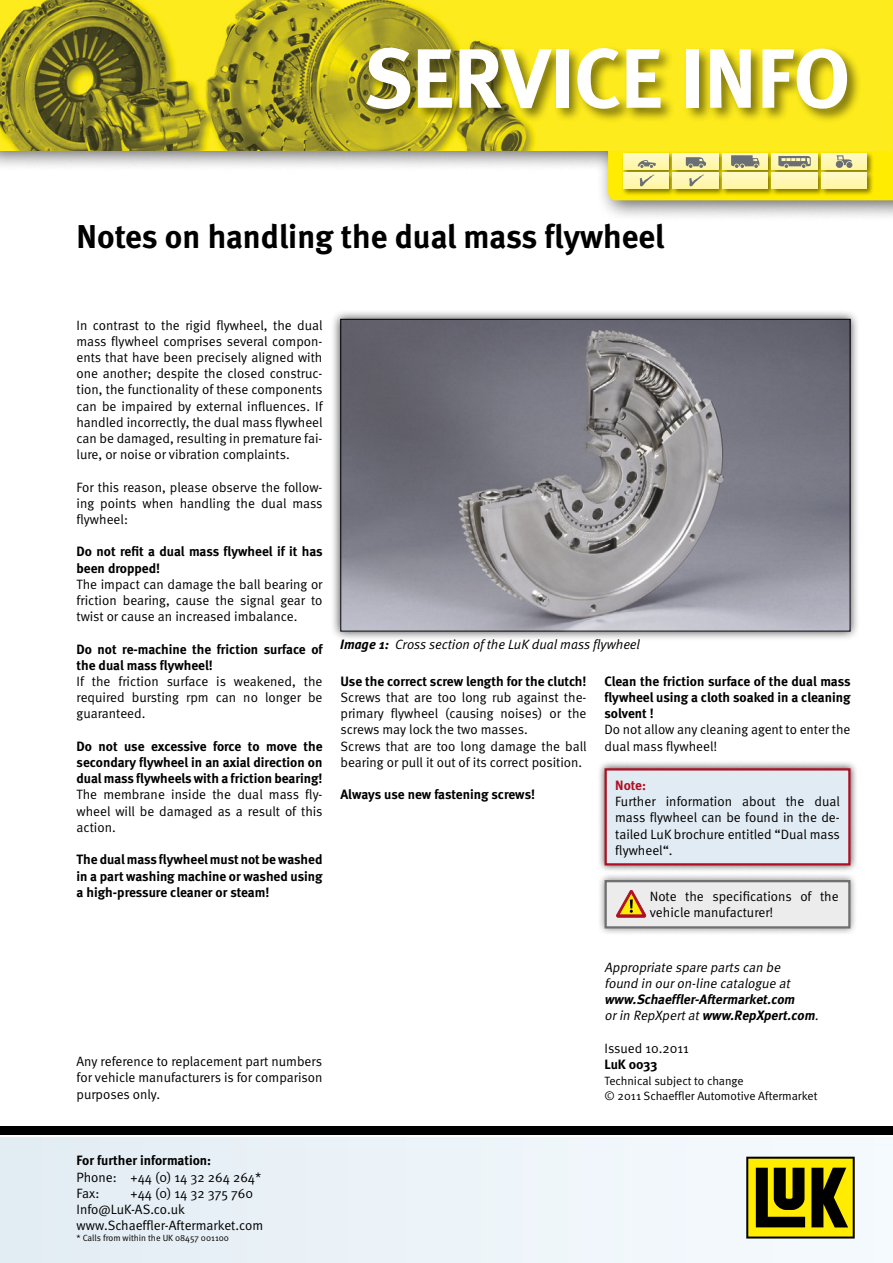
<style>
.page{position:relative;width:893px;height:1263px;background:#fff}
.page>*{position:absolute;margin:0;border:0;box-sizing:border-box;transform-origin:0 0}
.t1{font:700 84px "Meta";color:#fff}
.t2{font:700 33px "Meta";color:#000}
.t3{font:13.5px/16.2px "Meta Normal";color:#000;text-align:justify}
.t4{font:700 13.5px/16.2px "Meta";color:#000;text-align:justify}
.t5{font:italic 700 13.5px/16.2px "Meta";color:#000}
.t6{font:italic 13.5px/16.2px "Meta Normal";color:#000}
.t7{font:italic 13.5px "Meta Normal";color:#000}
.t8{font:700 13.5px "Meta";color:#af1023}
.t9{font:12px/14.4px "Meta Normal";color:#000}
.t10{font:9px "Meta Normal";color:#000}
.s1{font-family:"Meta";font-weight:700}
.s2{font-family:"Meta Normal";font-weight:400}
</style>
<div class="page">
<div style="left:597px;top:760px;width:261px;height:113px;background:#000;opacity:.7"></div>
<div style="left:606px;top:769px;width:243px;height:95px;background:#e1ebf3"></div>
<div style="left:604px;top:768px;width:246px;height:97px;border:2px solid #af1023"></div>
<div style="left:331px;top:309px;width:529px;height:332px;background:#000;opacity:.75"></div>
<img style="left:342px;top:321px;width:506px;height:308px">
<div style="left:340px;top:319px;width:510px;height:312px;border:1px solid #000"></div>
<div style="left:0;top:0;width:893px;height:222px;background:#000;opacity:.6"></div>
<img style="left:0;top:0;width:893px;height:150px">
<div style="left:0;top:1137px;width:893px;height:126px;background:#ecf3f9"></div>
<div style="left:0;top:1126px;width:893px;height:9px;background:#000"></div>
<svg style="left:746px;top:1157px;width:109px;height:81px;background:#837901"></svg>
<div style="left:363px;top:45px;width:499px;height:79px;background:#000;opacity:.5"></div>
<div style="left:597px;top:872px;width:261px;height:64px;background:#000;opacity:.5"></div>
<div style="left:604px;top:880px;width:246px;height:48px;background:#ececed;border:2px solid #6f7072"></div>
<svg style="left:616px;top:890px;width:30px;height:27px"></svg>
<svg style="left:608px;top:150px;width:285px;height:50px;background:#e7dd61"></svg>
<h1 class="t1" style="left:364px;top:25px;width:488px">SERVICE INFO</h1>
<h2 class="t2" style="left:77px;top:215px;width:589px">Notes on handling the dual mass flywheel</h2>
<p class="t3" style="left:77px;top:317px;width:248px">In contrast to the rigid flywheel, the dual mass flywheel comprises several compon&shy;ents that have been precisely aligned with one another; despite the closed construc&shy;tion, the functionality of these components can be impaired by external influences. If handled incorrectly, the dual mass flywheel can be damaged, resulting in premature fai&shy;lure, or noise or vibration complaints.</p>
<p class="t3" style="left:77px;top:479px;width:248px">For this reason, please observe the follow&shy;ing points when handling the dual mass flywheel:</p>
<p class="t4" style="left:77px;top:543px;width:248px">Do not refit a dual mass flywheel if it has been dropped!</p>
<p class="t3" style="left:77px;top:576px;width:247px">The impact can damage the ball bearing or friction bearing, cause the signal gear to twist or cause an increased imbalance.</p>
<p class="t4" style="left:77px;top:640px;width:248px">Do not re-machine the friction surface of the dual mass flywheel!</p>
<p class="t3" style="left:77px;top:673px;width:247px">If the friction surface is weakened, the required bursting rpm can no longer be guaranteed.</p>
<p class="t4" style="left:77px;top:738px;width:247px">Do not use excessive force to move the secondary flywheel in an axial direction on dual mass flywheels with a friction bearing!</p>
<p class="t3" style="left:77px;top:786px;width:248px">The membrane inside the dual mass fly&shy;wheel will be damaged as a result of this action.</p>
<p class="t4" style="left:77px;top:851px;width:247px">The dual mass flywheel must not be washed in a part washing machine or washed using a high-pressure cleaner or steam!</p>
<p class="t7" style="left:340px;top:636px;width:301px"><span class="s1">Image 1:</span> Cross section of the LuK dual mass flywheel</p>
<p class="t4" style="left:340px;top:673px;width:247px">Use the correct screw length for the clutch!</p>
<p class="t3" style="left:340px;top:689px;width:248px;text-align:left">Screws that are too long rub against the&shy;primary flywheel (causing noises) or the screws may lock the two masses.<br>Screws that are too long damage the ball bearing or pull it out of its correct position.</p>
<p class="t4" style="left:340px;top:786px;width:196px">Always use new fastening screws!</p>
<p class="t4" style="left:604px;top:673px;width:248px">Clean the friction surface of the dual mass flywheel using a cloth soaked in a cleaning solvent !</p>
<p class="t3" style="left:604px;top:721px;width:247px">Do not allow any cleaning agent to enter the dual mass flywheel!</p>
<p class="t8" style="left:615px;top:777px;width:32px">Note:</p>
<p class="t3" style="left:615px;top:793px;width:226px">Further information about the dual mass flywheel can be found in the de&shy;tailed LuK brochure entitled “Dual mass flywheel“.</p>
<p class="t3" style="left:650px;top:888px;width:190px">Note the specifications of the vehicle manufacturer!</p>
<p class="t6" style="left:604px;top:959px;width:190px">Appropriate spare parts can be found in ouron-line catalogue at</p>
<p class="t5" style="left:604px;top:991px;width:218px">www.Schaeffler-Aftermarket.com <span class="s2">orin RepXpertat</span>www.RepXpert.com<span class="s2">.</span></p>
<p class="t3" style="left:604px;top:1040px;width:86px">Issued 10.2011</p>
<p class="t3" style="left:77px;top:1053px;width:247px">Any reference to replacement part numbers</p>
<p class="t4" style="left:604px;top:1056px;width:55px">LuK 0033</p>
<p class="t3" style="left:77px;top:1069px;width:247px">for vehicle manufacturers is for comparison purposes only.</p>
<p class="t9" style="left:604px;top:1074px;width:214px">Technical subject to change<br>© 2011 Schaeffler Automotive Aftermarket</p>
<p class="t4" style="left:77px;top:1152px;width:136px">For further information:</p>
<p class="t3" style="left:77px;top:1169px;width:186px">Phone: +44 (0) 14 32 264 264*<br>Fax:</p>
<p class="t3" style="left:77px;top:1185px;width:188px;text-align:left;text-indent:54px">+44 (0) 14 32 375 760<br>Info@LuK-AS.co.uk www.Schaeffler-Aftermarket.com</p>
<p class="t10" style="left:77px;top:1233px;width:154px">* Calls from within the UK 08457 001100</p>
</div>
